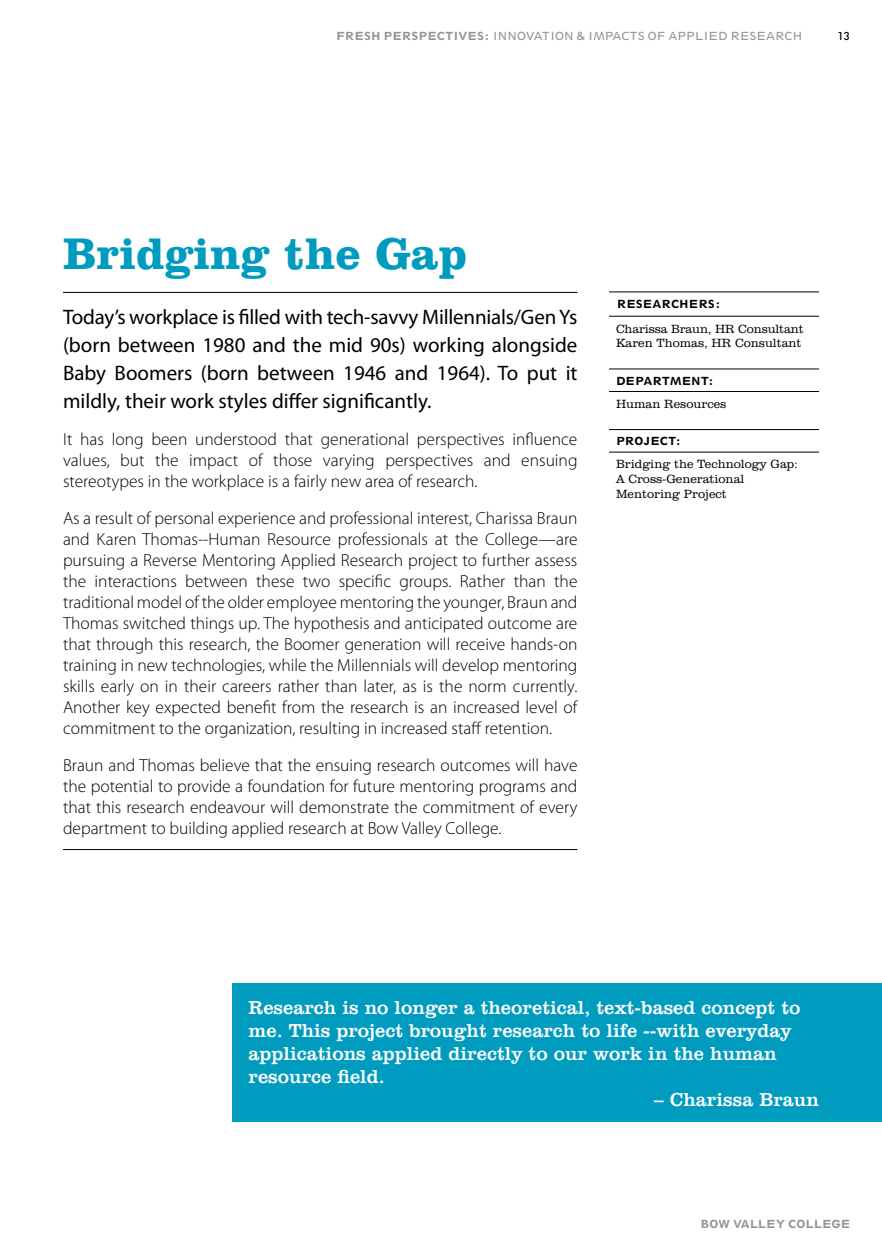
<style>
.page{position:relative;width:882px;height:1260px;background:#fff}
.page>*{position:absolute;margin:0;border:0;box-sizing:border-box;transform-origin:0 0}
.t1{font:700 45.5px "Clarendon BT";color:#009cc0}
.t2{font:21px/28px "Myriad Pro";color:#000;text-align:justify}
.t3{font:19.25px/23.1px "Clarendon BT";color:#fff}
.t4{font:300 17.5px/21px "Myriad Pro";color:#000;text-align:justify}
.t5{font:300 12.25px/14.7px "Clarendon BT";color:#000}
.t6{font:10.5px "Geometric 212 BT";color:#939598}
.t7{font:800 10.5px "Geometric 212 BT";color:#000}
.t8{font:800 10.5px "Geometric 212 BT";letter-spacing:-.005em;color:#939598}
.t9{font:10.5px "Geometric 212 BT";color:#000}
.s1{font-weight:800}
</style>
<div class="page">
<hr style="left:63px;top:849px;width:515px;height:1px;background:#000">
<hr style="left:609px;top:292px;width:210px;height:1px;background:#000">
<hr style="left:609px;top:316px;width:210px;height:1px;background:#000">
<hr style="left:609px;top:369px;width:210px;height:1px;background:#000">
<hr style="left:609px;top:391px;width:210px;height:1px;background:#000">
<hr style="left:609px;top:429px;width:210px;height:1px;background:#000">
<hr style="left:609px;top:452px;width:210px;height:1px;background:#000">
<hr style="left:63px;top:292px;width:515px;height:1px;background:#000">
<div style="left:233px;top:984px;width:649px;height:138px;background:#009cc0"></div>
<p class="t6" style="left:336px;top:29px;width:468px"><span class="s1">FRESH PERSPECTIVES:</span> INNOVATION &amp; IMPACTS OF APPLIED RESEARCH</p>
<p class="t9" style="left:838px;top:29px;width:13px">13</p>
<h1 class="t1" style="left:63px;top:225px;width:405px">Bridging the Gap</h1>
<p class="t2" style="left:63px;top:303px;width:516px">Today’s workplace is filled with tech-savvy Millennials/Gen Ys (born between 1980 and the mid 90s) working alongside Baby Boomers (born between 1946 and 1964). To put it mildly, their work styles differ significantly.</p>
<p class="t4" style="left:63px;top:429px;width:516px">It has long been understood that generational perspectives influence values, but the impact of those varying perspectives and ensuing stereotypes in the workplace is a fairly new area of research.</p>
<p class="t4" style="left:63px;top:508px;width:516px">As a result of personal experience and professional interest, Charissa Braun and Karen Thomas--Human Resource professionals at the College—are pursuing a Reverse Mentoring Applied Research project to further assess the interactions between these two specific groups. Rather than the traditional model of the older employee mentoring the younger, Braun and Thomas switched things up. The hypothesis and anticipated outcome are that through this research, the Boomer generation will receive hands-on training in new technologies, while the Millennials will develop mentoring skills early on in their careers rather than later, as is the norm currently.<br>Another key expected benefit from the research is an increased level of commitment to the organization, resulting in increased staff retention.</p>
<p class="t4" style="left:63px;top:755px;width:516px">Braun and Thomas believe that the ensuing research outcomes will have the potential to provide a foundation for future mentoring programs and that this research endeavour will demonstrate the commitment of every department to building applied research at Bow Valley College.</p>
<p class="t7" style="left:617px;top:298px;width:106px">RESEARCHERS:</p>
<p class="t5" style="left:616px;top:321px;width:189px">Charissa Braun, HR Consultant<br>Karen Thomas, HR Consultant</p>
<p class="t7" style="left:616px;top:374px;width:20px">DEPART</p>
<p class="t7" style="left:670px;top:374px;width:21px">MENT</p>
<p class="t7" style="left:708px;top:374px;width:7px">:</p>
<p class="t5" style="left:616px;top:396px;width:112px">Human Resources</p>
<p class="t7" style="left:616px;top:434px;width:44px">PROJECT</p>
<p class="t7" style="left:676px;top:434px;width:7px">:</p>
<p class="t5" style="left:616px;top:457px;width:184px">Bridging the Technology Gap:<br>A Cross-Generational<br>Mentoring Project</p>
<p class="t3" style="left:248px;top:995px;width:554px">Research is no longer a theoretical, text-based concept to me. This project brought research to life --with everyday applications applied directly to our work in the human resource field.</p>
<p class="t3" style="left:654px;top:1088px;width:166px">– Charissa Braun</p>
<p class="t8" style="left:700px;top:1218px;width:152px">BOW VALLEY COLLEGE</p>
</div>
